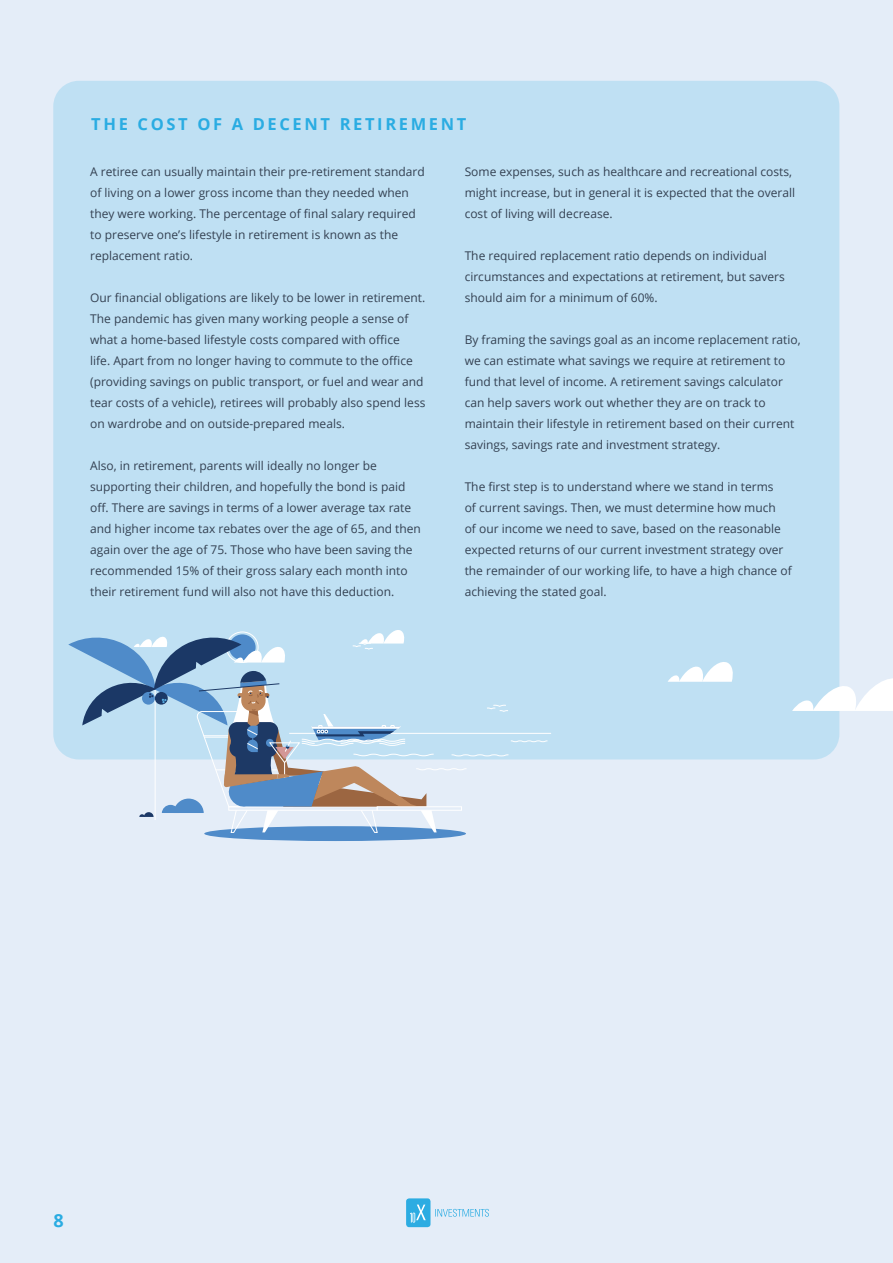
<style>
.page{position:relative;width:893px;height:1263px;background:#e4edf8}
.page>*{position:absolute;margin:0;border:0;box-sizing:border-box;transform-origin:0 0}
.t1{font:700 18px "Open Sans";color:#2aace2}
.t2{font:700 16.5px "Open Sans";letter-spacing:.16em;color:#2aace2}
.t3{font:12px/21px "Open Sans";color:#344152}
</style>
<div class="page">
<div style="left:53px;top:81px;width:786px;height:678px;background:#bfe0f3;border-radius:26px"></div>
<svg style="left:792px;top:674px;width:101px;height:37px"></svg>
<svg style="left:668px;top:662px;width:65px;height:20px"></svg>
<hr style="left:289px;top:733px;width:262px;height:1px;background:#fff">
<div style="left:204px;top:826px;width:262px;height:15px;background:#4f8bc9;border-radius:50%"></div>
<svg style="left:68px;top:630px;width:480px;height:203px"></svg>
<div style="left:406px;top:1198px;width:24px;height:29px;background:#2cace2;border-radius:3px"></div>
<svg style="left:410px;top:1204px;width:16px;height:18px"></svg>
<svg style="left:435px;top:1209px;width:54px;height:8px"></svg>
<h2 class="t2" style="left:91px;top:113px;width:377px">THE COST OF A DECENT RETIREMENT</h2>
<p class="t3" style="left:90px;top:161px;width:336px">A retiree can usually maintain their pre-retirement standard of living on a lower gross income than they needed when they were working. The percentage of final salary required to preserve one’s lifestyle in retirement is known as the replacement ratio.</p>
<p class="t3" style="left:90px;top:287px;width:337px">Our financial obligations are likely to be lower in retirement.<br>The pandemic has given many working people a sense of what a home-based lifestyle costs compared with office<br>life. Apart from no longer having to commute to the office (providing savings on public transport, or fuel and wear and tear costs of a vehicle), retirees will probably also spend less on wardrobe and on outside-prepared meals.</p>
<p class="t3" style="left:90px;top:455px;width:332px">Also, in retirement, parents will ideally no longer be supporting their children, and hopefully the bond is paid off. There are savings in terms of a lower average tax rate and higher income tax rebates over the age of 65, and then again over the age of 75. Those who have been saving the recommended 15% of their gross salary each month into their retirement fund will also not have this deduction.</p>
<p class="t3" style="left:465px;top:161px;width:332px">Some expenses, such as healthcare and recreational costs, might increase, but in general it is expected that the overall cost of living will decrease.</p>
<p class="t3" style="left:465px;top:245px;width:322px">The required replacement ratio depends on individual circumstances and expectations at retirement, but savers should aim for a minimum of 60%.</p>
<p class="t3" style="left:465px;top:329px;width:338px">By framing the savings goal as an income replacement ratio, we can estimate what savings we require at retirement to fund that level of income. A retirement savings calculator can help savers work out whether they are on track to maintain their lifestyle in retirement based on their current savings, savings rate and investment strategy.</p>
<p class="t3" style="left:465px;top:476px;width:329px">The first step is to understand where we stand in terms<br>of current savings. Then, we must determine how much<br>of our income we need to save, based on the reasonable expected returns of our current investment strategy over the remainder of our working life, to have a high chance of achieving the stated goal.</p>
<h1 class="t1" style="left:54px;top:1208px;width:12px">8</h1>
</div>
